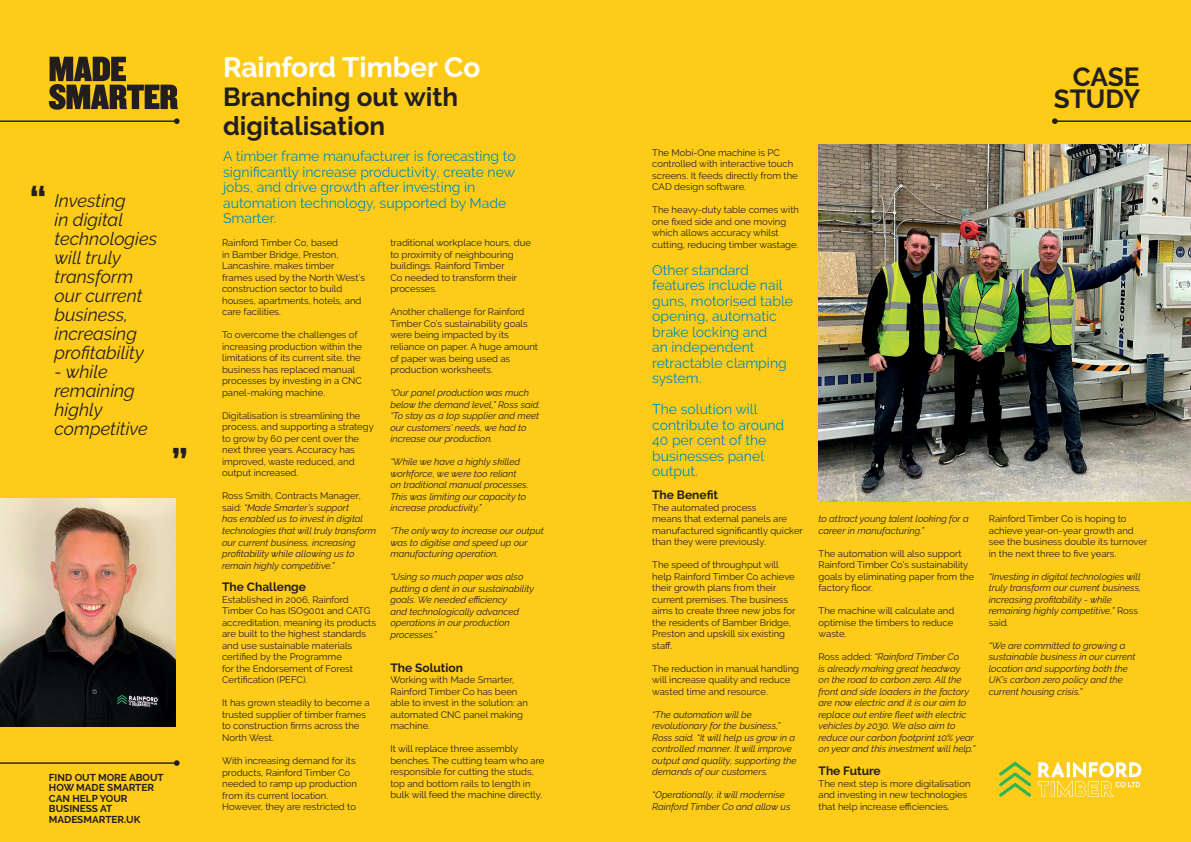
<style>
.page{position:relative;width:1191px;height:842px;background:#fecc18}
.page>*{position:absolute;margin:0;border:0;box-sizing:border-box;transform-origin:0 0}
.t1{font:700 40px "Raleway";color:#231f20}
.t2{font:700 28px "Raleway";color:#fff}
.t3{font:700 26.1px/22px "Raleway";letter-spacing:-.005em;color:#231f20;text-align:right}
.t4{font:700 26px/29px "Raleway";color:#231f20}
.t5{font:italic 18px/19px "Raleway";color:#231f20}
.t6{font:14px/15.5px "Raleway";color:#008cbd}
.t7{font:700 12px "Raleway";color:#231f20}
.t8{font:700 10px/10.6px "Raleway";color:#231f20}
.t9{font:9.5px/11.5px "Raleway";color:#231f20}
.t10{font:italic 9.5px/11.5px "Raleway";color:#231f20}
.s1{font-style:normal}
</style>
<div class="page">
<svg style="left:49px;top:57px;width:129px;height:53px"></svg>
<hr style="left:0;top:120px;width:177px;height:2px;background:#231f20">
<svg style="left:174px;top:118px;width:6px;height:6px"></svg>
<hr style="left:1054px;top:120px;width:137px;height:2px;background:#231f20">
<svg style="left:1052px;top:118px;width:5px;height:6px"></svg>
<hr style="left:0;top:762px;width:177px;height:2px;background:#231f20">
<svg style="left:174px;top:760px;width:6px;height:6px"></svg>
<img style="left:818px;top:145px;width:373px;height:357px">
<img style="left:999px;top:762px;width:143px;height:36px">
<img style="left:0;top:499px;width:176px;height:227px">
<h1 class="t1" style="left:30px;top:178px;width:19px">“</h1>
<h3 class="t5" style="left:55px;top:191px;width:104px">Investing<br>in digital technologies will truly transform our current business, increasing profitability</h3>
<h3 class="t5" style="left:55px;top:362px;width:95px">- while remaining highly competitive</h3>
<h1 class="t1" style="left:189px;top:466px;width:19px;rotate:-180deg">“</h1>
<p class="t8" style="left:49px;top:772px;width:116px">FIND OUT MORE ABOUT<br>HOW MADE SMARTER<br>CAN HELP YOUR<br>BUSINESS AT<br>MADESMARTER.UK</p>
<h2 class="t2" style="left:223px;top:51px;width:259px">Rainford Timber Co</h2>
<h3 class="t4" style="left:223px;top:83px;width:237px">Branching out with digitalisation</h3>
<h3 class="t6" style="left:223px;top:149px;width:294px">A timber frame manufacturer is forecasting to significantly increase productivity, create new jobs, and drive growth after investing in automation technology, supported by Made Smarter.</h3>
<p class="t9" style="left:222px;top:237px;width:144px">Rainford Timber Co, based<br>in Bamber Bridge, Preston,<br>Lancashire, makes timber frames used by the North West’s construction sector to build houses, apartments, hotels, and care facilities.</p>
<p class="t9" style="left:222px;top:329px;width:142px">To overcome the challenges of increasing production within the limitations of its current site, the business has replaced manual processes by investing in a CNC panel-making machine.</p>
<p class="t9" style="left:222px;top:410px;width:153px">Digitalisation is streamlining the process, and supporting a strategy to grow by 60 per cent over the next three years. Accuracy has improved, waste reduced, and output increased.</p>
<p class="t10" style="left:222px;top:490px;width:156px"><span class="s1">Ross Smith, Contracts Manager, said:</span> “Made Smarter’s support<br>has enabled us to invest in digital technologies that will truly transform our current business, increasing profitability while allowing us to remain highly competitive.”</p>
<p class="t7" style="left:222px;top:580px;width:85px">The Challenge</p>
<p class="t9" style="left:222px;top:594px;width:155px">Established in 2006, Rainford<br>Timber Co has ISO9001 and CATG accreditation, meaning its products are built to the highest standards and use sustainable materials certified by the Programme<br>for the Endorsement of Forest<br>Certification (PEFC).</p>
<p class="t9" style="left:222px;top:697px;width:149px">It has grown steadily to become a trusted supplier of timber frames to construction firms across the<br>North West.</p>
<p class="t9" style="left:222px;top:755px;width:136px">With increasing demand for its products, Rainford Timber Co needed to ramp up production from its current location.<br>However, they are restricted to</p>
<p class="t9" style="left:390px;top:237px;width:142px">traditional workplace hours, due to proximity of neighbouring buildings. Rainford Timber<br>Co needed to transform their processes.</p>
<p class="t9" style="left:390px;top:306px;width:149px">Another challenge for Rainford<br>Timber Co’s sustainability goals were being impacted by its reliance on paper. A huge amount of paper was being used as production worksheets.</p>
<p class="t10" style="left:390px;top:387px;width:151px">“Our panel production was much below the demand level,” Ross said. “To stay as a top supplier and meet our customers’ needs, we had to increase our production.</p>
<p class="t10" style="left:390px;top:456px;width:140px">“While we have a highly skilled workforce, we were too reliant on traditional manual processes.<br>This was limiting our capacity to increase productivity.”</p>
<p class="t10" style="left:390px;top:525px;width:155px">“The only way to increase our output was to digitise and speed up our manufacturing operation.</p>
<p class="t10" style="left:390px;top:571px;width:145px">“Using so much paper was also putting a dent in our sustainability goals. We needed efficiency<br>and technologically advanced operations in our production processes.”</p>
<p class="t7" style="left:390px;top:661px;width:74px">The Solution</p>
<p class="t9" style="left:390px;top:674px;width:139px">Working with Made Smarter,<br>Rainford Timber Co has been able to invest in the solution: an automated CNC panel making machine.</p>
<p class="t9" style="left:390px;top:743px;width:156px">It will replace three assembly benches. The cutting team who are responsible for cutting the studs, top and bottom rails to length in bulk will feed the machine directly.</p>
<h3 class="t3" style="left:1053px;top:66px;width:88px">CASE<br>STUDY</h3>
<p class="t9" style="left:652px;top:147px;width:147px">The Mobi-One machine is PC controlled with interactive touch screens. It feeds directly from the<br>CAD design software.</p>
<p class="t9" style="left:652px;top:204px;width:148px">The heavy-duty table comes with one fixed side and one moving which allows accuracy whilst cutting, reducing timber wastage.</p>
<h3 class="t6" style="left:652px;top:262px;width:142px">Other standard features include nail guns, motorised table opening, automatic brake locking and<br>an independent retractable clamping system.</h3>
<h3 class="t6" style="left:652px;top:401px;width:134px">The solution will contribute to around<br>40 per cent of the businesses panel output.</h3>
<p class="t7" style="left:652px;top:488px;width:67px">The Benefit</p>
<p class="t9" style="left:652px;top:502px;width:152px">The automated process<br>means that external panels are manufactured significantly quicker than they were previously.</p>
<p class="t9" style="left:652px;top:559px;width:145px">The speed of throughput will help Rainford Timber Co achieve their growth plans from their current premises. The business aims to create three new jobs for the residents of Bamber Bridge,<br>Preston and upskill six existing staff.</p>
<p class="t9" style="left:652px;top:663px;width:148px">The reduction in manual handling will increase quality and reduce wasted time and resource.</p>
<p class="t10" style="left:652px;top:709px;width:146px">“The automation will be revolutionary for the business,”<br>Ross said. “It will help us grow in a controlled manner. It will improve output and quality, supporting the demands of our customers.</p>
<p class="t10" style="left:652px;top:789px;width:140px">“Operationally, it will modernise<br>Rainford Timber Co and allow us</p>
<p class="t10" style="left:818px;top:513px;width:152px">to attract young talent looking for a career in manufacturing.”</p>
<p class="t9" style="left:818px;top:547px;width:157px">The automation will also support<br>Rainford Timber Co’s sustainability goals by eliminating paper from the factory floor.</p>
<p class="t9" style="left:818px;top:605px;width:137px;text-align:justify">The machine will calculate and optimise the timbers to reduce waste.</p>
<p class="t10" style="left:818px;top:651px;width:158px"><span class="s1">Ross added:</span> “Rainford Timber Co<br>is already making great headway<br>on the road to carbon zero. All the front and side loaders in the factory are now electric and it is our aim to replace out entire fleet with electric vehicles by 2030. We also aim to reduce our carbon footprint 10% year on year and this investment will help.”</p>
<p class="t7" style="left:818px;top:764px;width:64px">The Future</p>
<p class="t9" style="left:818px;top:777px;width:153px">The next step is more digitalisation and investing in new technologies that help increase efficiencies.</p>
<p class="t9" style="left:988px;top:513px;width:160px">Rainford Timber Co is hoping to achieve year-on-year growth and see the business double its turnover in the next three to five years.</p>
<p class="t10" style="left:988px;top:570px;width:154px">“Investing in digital technologies will truly transform our current business, increasing profitability - while remaining highly competitive,” <span class="s1">Ross said.</span></p>
<p class="t10" style="left:988px;top:639px;width:148px">“We are committed to growing a sustainable business in our current location and supporting both the<br>UK’s carbon zero policy and the current housing crisis.”</p>
</div>
